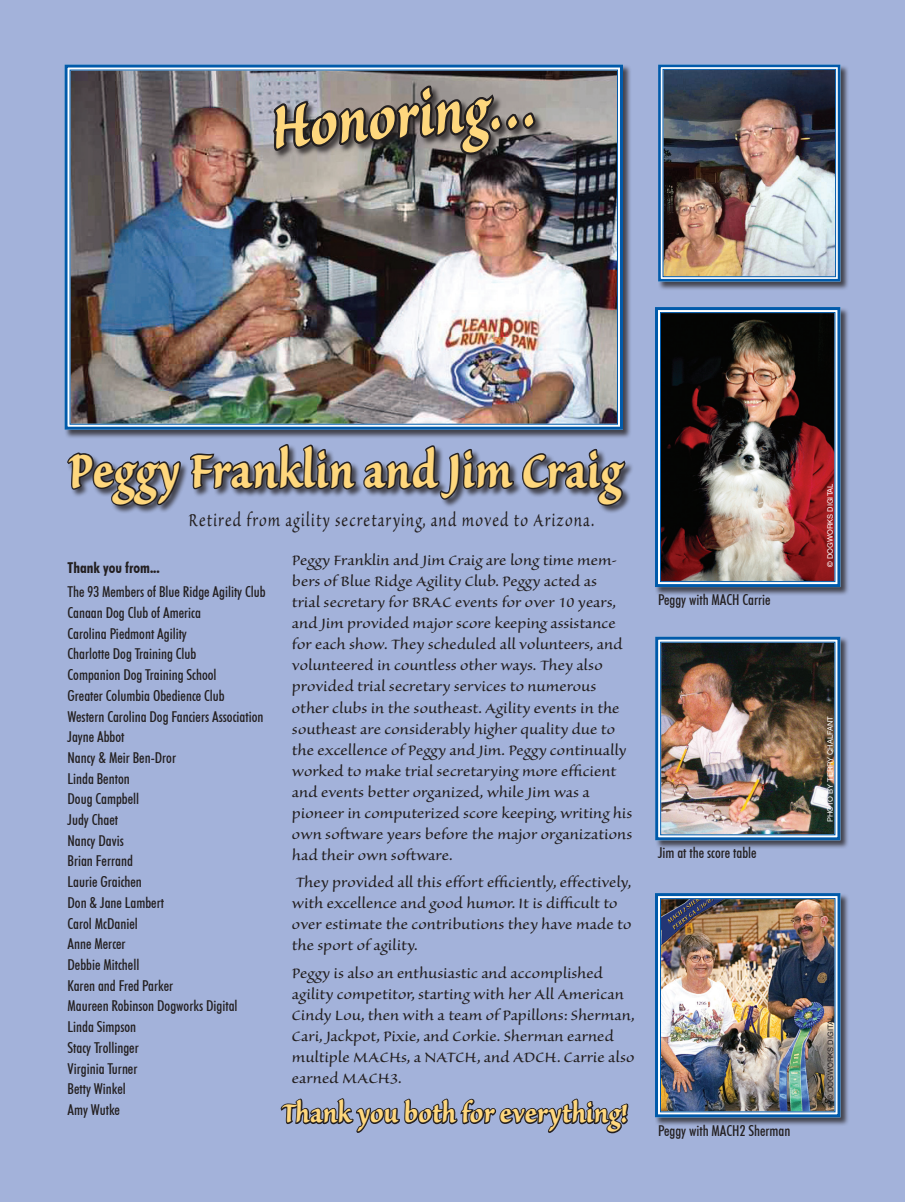
<style>
.page{position:relative;width:905px;height:1202px;background:#fff}
.page>*{position:absolute;margin:0;border:0;box-sizing:border-box;transform-origin:0 0}
.t1{font:77.4px "Sanvito Pro Bold Capt";color:#fed77d;scale:.75 1}
.t2{font:61.35px "Sanvito Pro Bold Capt";letter-spacing:-.005em;color:#fed77d;scale:.81 1}
.t3{font:33.9px "Sanvito Pro Bold Capt";color:#fed77d;scale:.84 1}
.t4{font:22.65px "Sanvito Pro";letter-spacing:.06em;color:#231f20;scale:.78 1}
.t5{font:18px/21px "Sanvito Pro";color:#231f20;scale:1.07 1}
.basic_donors{font:500 condensed 15px "Futura BT";color:#231f20}
.basic_donors-2{font:700 condensed 15px "Futura BT";color:#231f20}
.basic_photo_credit{font:7.5px "Helvetica";color:#fff}
.basic_photo_credit-2{font:7.5px "Helvetica";color:#231f20}
</style>
<div class="page">
<div style="left:0;top:0;width:904px;height:1202px;background:#a3b2da"></div>
<div style="left:658px;top:64px;width:191px;height:227px;background:#231f20;opacity:.75"></div>
<img style="left:658px;top:64px;width:183px;height:219px">
<div style="left:662px;top:69px;width:174px;height:208px;border:1px solid #015aaa"></div>
<img style="left:64px;top:64px;width:123px;height:367px">
<div style="left:655px;top:307px;width:194px;height:289px;background:#231f20;opacity:.75"></div>
<img style="left:655px;top:307px;width:186px;height:281px">
<div style="left:660px;top:312px;width:175px;height:270px;border:1px solid #015aaa"></div>
<div style="left:655px;top:893px;width:194px;height:233px;background:#231f20;opacity:.75"></div>
<img style="left:655px;top:893px;width:187px;height:225px">
<div style="left:660px;top:898px;width:175px;height:214px;border:1px solid #015aaa"></div>
<div style="left:655px;top:636px;width:194px;height:213px;background:#231f20;opacity:.75"></div>
<img style="left:655px;top:636px;width:187px;height:205px">
<div style="left:660px;top:641px;width:175px;height:194px;border:1px solid #015aaa"></div>
<div style="left:67px;top:443px;width:566px;height:70px;background:#231f20;opacity:.75"></div>
<svg style="left:67px;top:451px;width:113px;height:62px"></svg>
<img style="left:187px;top:64px;width:440px;height:449px">
<svg style="left:280px;top:1098px;width:349px;height:36px"></svg>
<p class="t1" style="left:265px;top:82px;width:357px;rotate:-5deg">Honoring…</p>
<p class="t2" style="left:68px;top:434px;width:685px">Peggy Franklin and Jim Craig</p>
<p class="t4" style="left:188px;top:507px;width:521px">Retired from agility secretarying, and moved to Arizona.</p>
<p class="basic_donors-2" style="left:68px;top:559px;width:94px">Thank you from...</p>
<p class="basic_donors" style="left:68px;top:583px;width:200px">The 93 Members of Blue Ridge Agility Club</p>
<p class="basic_donors" style="left:68px;top:603px;width:135px">Canaan Dog Club of America</p>
<p class="basic_donors" style="left:68px;top:624px;width:121px">Carolina Piedmont Agility</p>
<p class="basic_donors" style="left:68px;top:645px;width:130px">Charlotte Dog Training Club</p>
<p class="basic_donors" style="left:68px;top:665px;width:150px">Companion Dog Training School</p>
<p class="basic_donors" style="left:68px;top:686px;width:159px">Greater Columbia Obedience Club</p>
<p class="basic_donors" style="left:68px;top:707px;width:197px">Western Carolina Dog Fanciers Association</p>
<p class="basic_donors" style="left:68px;top:727px;width:58px">Jayne Abbot</p>
<p class="basic_donors" style="left:68px;top:748px;width:110px">Nancy &amp; Meir Ben-Dror</p>
<p class="basic_donors" style="left:68px;top:769px;width:64px">Linda Benton</p>
<p class="basic_donors" style="left:68px;top:790px;width:73px">Doug Campbell</p>
<p class="basic_donors" style="left:68px;top:810px;width:52px">Judy Chaet</p>
<p class="basic_donors" style="left:68px;top:831px;width:58px">Nancy Davis</p>
<p class="basic_donors" style="left:68px;top:852px;width:67px">Brian Ferrand</p>
<p class="basic_donors" style="left:68px;top:872px;width:76px">Laurie Graichen</p>
<p class="basic_donors" style="left:68px;top:893px;width:98px">Don &amp; Jane Lambert</p>
<p class="basic_donors" style="left:68px;top:914px;width:72px">Carol McDaniel</p>
<p class="basic_donors" style="left:68px;top:934px;width:60px">Anne Mercer</p>
<p class="basic_donors" style="left:68px;top:955px;width:73px">Debbie Mitchell</p>
<p class="basic_donors" style="left:68px;top:976px;width:107px">Karen and Fred Parker</p>
<p class="basic_donors" style="left:68px;top:997px;width:172px">Maureen Robinson Dogworks Digital</p>
<p class="basic_donors" style="left:68px;top:1017px;width:70px">Linda Simpson</p>
<p class="basic_donors" style="left:68px;top:1038px;width:73px">Stacy Trollinger</p>
<p class="basic_donors" style="left:68px;top:1059px;width:71px">Virginia Turner</p>
<p class="basic_donors" style="left:68px;top:1079px;width:60px">Betty Winkel</p>
<p class="basic_donors" style="left:68px;top:1100px;width:54px">Amy Wutke</p>
<p class="t5" style="left:292px;top:550px;width:319px">Peggy Franklin and Jim Craig are long time mem&shy;bers of Blue Ridge Agility Club. Peggy acted as<br>trial secretary for BRAC events for over 10 years, and Jim provided major score keeping assistance for each show. They scheduled all volunteers, and volunteered in countless other ways. They also provided trial secretary services to numerous other clubs in the southeast. Agility events in the southeast are considerably higher quality due to the excellence of Peggy and Jim. Peggy continually worked to make trial secretarying more efficient and events better organized, while Jim was a pioneer in computerized score keeping, writing his own software years before the major organizations had their own software.</p>
<p class="t5" style="left:292px;top:872px;width:319px">They provided all this effort efficiently, effectively, with excellence and good humor. It is difficult to over estimate the contributions they have made to the sport of agility.</p>
<p class="t5" style="left:292px;top:963px;width:322px">Peggy is also an enthusiastic and accomplished agility competitor, starting with her All American Cindy Lou, then with a team of Papillons: Sherman, Cari, Jackpot, Pixie, and Corkie. Sherman earned multiple MACHs, a NATCH, and ADCH. Carrie also earned MACH3.</p>
<p class="t3" style="left:281px;top:1093px;width:413px">Thank you both for everything!</p>
<p class="basic_donors" style="left:658px;top:591px;width:114px">Peggy with MACH Carrie</p>
<p class="basic_donors" style="left:658px;top:844px;width:100px">Jim at the score table</p>
<p class="basic_donors" style="left:658px;top:1121px;width:134px">Peggy with MACH2 Sherman</p>
<p class="basic_photo_credit" style="left:825px;top:567px;width:85px;rotate:-90deg">© DOGWORKS DIGITAL</p>
<p class="basic_photo_credit" style="left:825px;top:822px;width:107px;rotate:-90deg">PHOTO BY TERRY CHALFANT</p>
<p class="basic_photo_credit-2" style="left:826px;top:1099px;width:85px;rotate:-90deg">© DOGWORKS DIGITAL</p>
</div>
